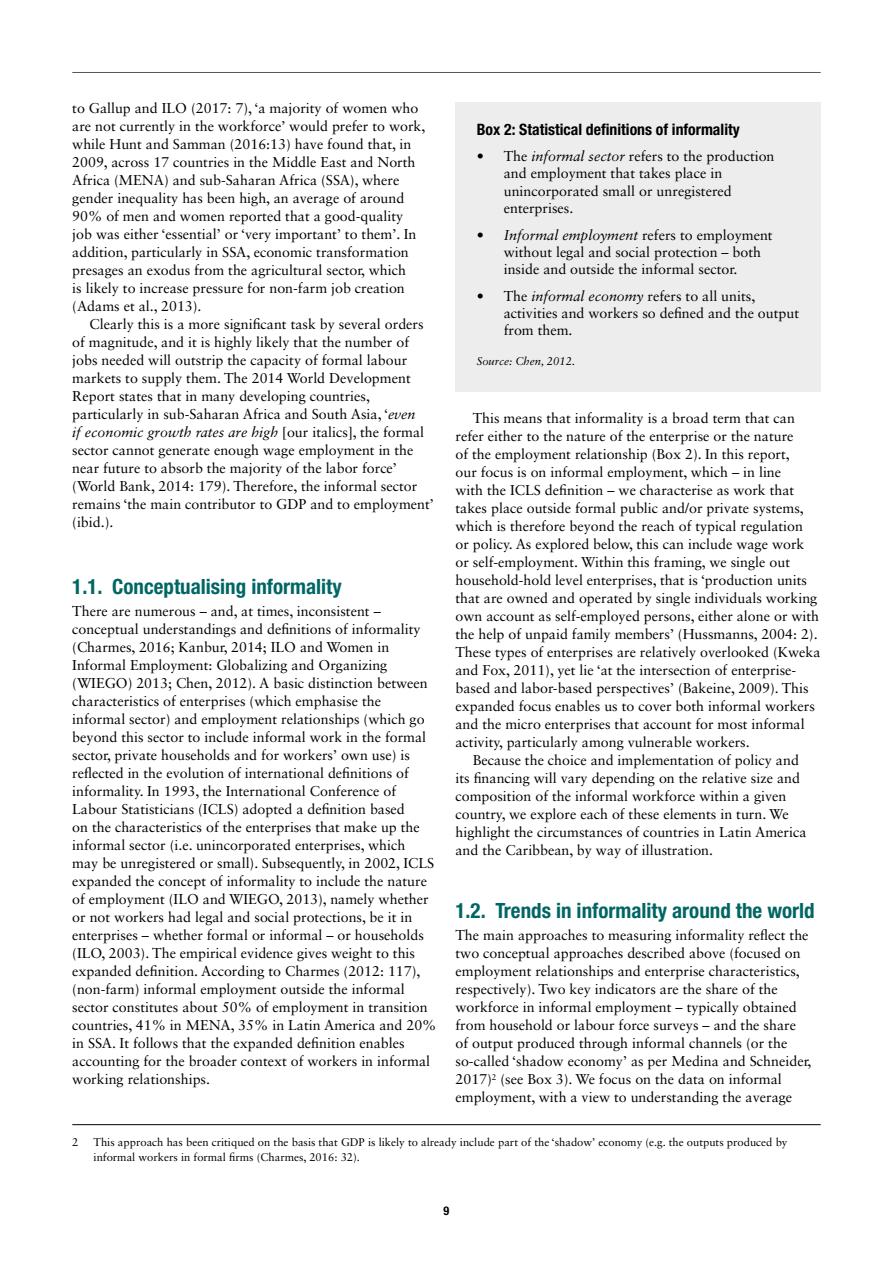
<style>
.page{position:relative;width:893px;height:1263px;background:#fff}
.page>*{position:absolute;margin:0;border:0;box-sizing:border-box;transform-origin:0 0}
.t1{font:700 condensed 21px "Helvetica Neue LT Std";color:#006664}
.t2{font:700 condensed 15.75px "Helvetica Neue LT Std";color:#000}
.t3{font:14.25px/18px "Sabon LT Std";color:#000}
.t4{font:700 condensed 12px "Helvetica Neue LT Std";color:#000}
.t5{font:11.25px/15px "Sabon LT Std";color:#000}
.t6{font:italic 11.25px "Sabon LT Std";color:#000}
.s1{font-style:italic}
</style>
<div class="page">
<hr style="left:72px;top:72px;width:749px;height:1px;background:#53555e">
<hr style="left:72px;top:1124px;width:749px;height:1px;background:#000">
<div style="left:455px;top:102px;width:366px;height:289px;background:#ededed"></div>
<p class="t3" style="left:72px;top:99px;width:355px">to Gallup and ILO (2017: 7), ‘a majority of women who are not currently in the workforce’ would prefer to work, while Hunt and Samman (2016:13) have found that, in 2009, across 17 countries in the Middle East and North Africa (MENA) and sub-Saharan Africa (SSA), where gender inequality has been high, an average of around 90% of men and women reported that a good-quality job was either ‘essential’ or ‘very important’ to them’. In addition, particularly in SSA, economic transformation presages an exodus from the agricultural sector, which<br>is likely to increase pressure for non-farm job creation (Adams et al., 2013).</p>
<p class="t3" style="left:72px;top:315px;width:363px;text-indent:17px">Clearly this is a more significant task by several orders of magnitude, and it is highly likely that the number of jobs needed will outstrip the capacity of formal labour markets to supply them. The 2014 World Development Report states that in many developing countries, particularly in sub-Saharan Africa and South Asia, ‘<span class="s1">even<br>if economic growth rates are high</span> [our italics], the formal sector cannot generate enough wage employment in the near future to absorb the majority of the labor force’ (World Bank, 2014: 179). Therefore, the informal sector remains ‘the main contributor to GDP and to employment’ (ibid.).</p>
<h1 class="t1" style="left:72px;top:574px;width:271px">1.1. Conceptualising informality</h1>
<p class="t3" style="left:72px;top:602px;width:366px">There are numerous – and, at times, inconsistent – conceptual understandings and definitions of informality (Charmes, 2016; Kanbur, 2014; ILO and Women in Informal Employment: Globalizing and Organizing (WIEGO) 2013; Chen, 2012). A basic distinction between characteristics of enterprises (which emphasise the informal sector) and employment relationships (which go beyond this sector to include informal work in the formal sector, private households and for workers’ own use) is reflected in the evolution of international definitions of informality. In 1993, the International Conference of Labour Statisticians (ICLS) adopted a definition based<br>on the characteristics of the enterprises that make up the informal sector (i.e. unincorporated enterprises, which<br>may be unregistered or small). Subsequently, in 2002, ICLS expanded the concept of informality to include the nature of employment (ILO and WIEGO, 2013), namely whether or not workers had legal and social protections, be it in enterprises – whether formal or informal – or households (ILO, 2003). The empirical evidence gives weight to this expanded definition. According to Charmes (2012: 117), (non-farm) informal employment outside the informal sector constitutes about 50% of employment in transition countries, 41% in MENA, 35% in Latin America and 20% in SSA. It follows that the expanded definition enables accounting for the broader context of workers in informal working relationships.</p>
<p class="t2" style="left:477px;top:119px;width:264px">Box 2: Statistical definitions of informality</p>
<p class="t3" style="left:504px;top:147px;width:272px;line-height:17.2px;text-indent:-27px">• The <span class="s1">informal sector</span> refers to the production and employment that takes place in unincorporated small or unregistered enterprises.</p>
<p class="t3" style="left:504px;top:226px;width:270px;line-height:17.2px;text-indent:-27px">• <span class="s1">Informal employment</span> refers to employment without legal and social protection – both inside and outside the informal sector.</p>
<p class="t3" style="left:504px;top:287px;width:297px;line-height:17.2px;text-indent:-27px">• The <span class="s1">informal economy</span> refers to all units, activities and workers so defined and the output from them.</p>
<p class="t6" style="left:477px;top:355px;width:100px">Source: Chen, 2012.</p>
<p class="t3" style="left:473px;top:409px;width:324px">This means that informality is a broad term that can</p>
<p class="t3" style="left:455px;top:427px;width:340px">refer either to the nature of the enterprise or the nature</p>
<p class="t3" style="left:455px;top:445px;width:336px">of the employment relationship (Box 2). In this report,</p>
<p class="t3" style="left:455px;top:463px;width:327px">our focus is on informal employment, which – in line</p>
<p class="t3" style="left:455px;top:481px;width:340px">with the ICLS definition – we characterise as work that</p>
<p class="t3" style="left:455px;top:499px;width:350px">takes place outside formal public and/or private systems,</p>
<p class="t3" style="left:455px;top:517px;width:349px">which is therefore beyond the reach of typical regulation</p>
<p class="t3" style="left:455px;top:535px;width:350px">or policy. As explored below, this can include wage work</p>
<p class="t3" style="left:455px;top:553px;width:336px">or self-employment. Within this framing, we single out</p>
<p class="t3" style="left:455px;top:571px;width:353px">household-hold level enterprises, that is ‘production units</p>
<p class="t3" style="left:455px;top:589px;width:363px">that are owned and operated by single individuals working</p>
<p class="t3" style="left:455px;top:607px;width:365px">own account as self-employed persons, either alone or with</p>
<p class="t3" style="left:455px;top:625px;width:364px">the help of unpaid family members’ (Hussmanns, 2004: 2).</p>
<p class="t3" style="left:455px;top:643px;width:366px">These types of enterprises are relatively overlooked (Kweka</p>
<p class="t3" style="left:455px;top:661px;width:342px">and Fox, 2011), yet lie ‘at the intersection of enterprise-</p>
<p class="t3" style="left:455px;top:679px;width:355px">based and labor-based perspectives’ (Bakeine, 2009). This</p>
<p class="t3" style="left:455px;top:697px;width:361px">expanded focus enables us to cover both informal workers</p>
<p class="t3" style="left:455px;top:715px;width:351px">and the micro enterprises that account for most informal</p>
<p class="t3" style="left:455px;top:733px;width:296px">activity, particularly among vulnerable workers.</p>
<p class="t3" style="left:473px;top:751px;width:328px">Because the choice and implementation of policy and</p>
<p class="t3" style="left:455px;top:769px;width:346px">its financing will vary depending on the relative size and</p>
<p class="t3" style="left:455px;top:787px;width:332px">composition of the informal workforce within a given</p>
<p class="t3" style="left:455px;top:805px;width:335px">country, we explore each of these elements in turn. We</p>
<p class="t3" style="left:455px;top:823px;width:352px">highlight the circumstances of countries in Latin America</p>
<p class="t3" style="left:455px;top:841px;width:259px">and the Caribbean, by way of illustration.</p>
<h1 class="t1" style="left:455px;top:898px;width:361px">1.2. Trends in informality around the world</h1>
<p class="t3" style="left:455px;top:926px;width:358px">The main approaches to measuring informality reflect the two conceptual approaches described above (focused on employment relationships and enterprise characteristics, respectively). Two key indicators are the share of the workforce in informal employment – typically obtained from household or labour force surveys – and the share of output produced through informal channels (or the so-called ‘shadow economy’ as per Medina and Schneider, 2017)<sup>2</sup> (see Box 3). We focus on the data on informal employment, with a view to understanding the average</p>
<p class="t5" style="left:72px;top:1134px;width:8px">2</p>
<p class="t5" style="left:94px;top:1134px;width:695px">This approach has been critiqued on the basis that GDP is likely to already include part of the ‘shadow’ economy (e.g. the outputs produced by informal workers in formal firms (Charmes, 2016: 32).</p>
<p class="t4" style="left:444px;top:1203px;width:7px">9</p>
</div>
